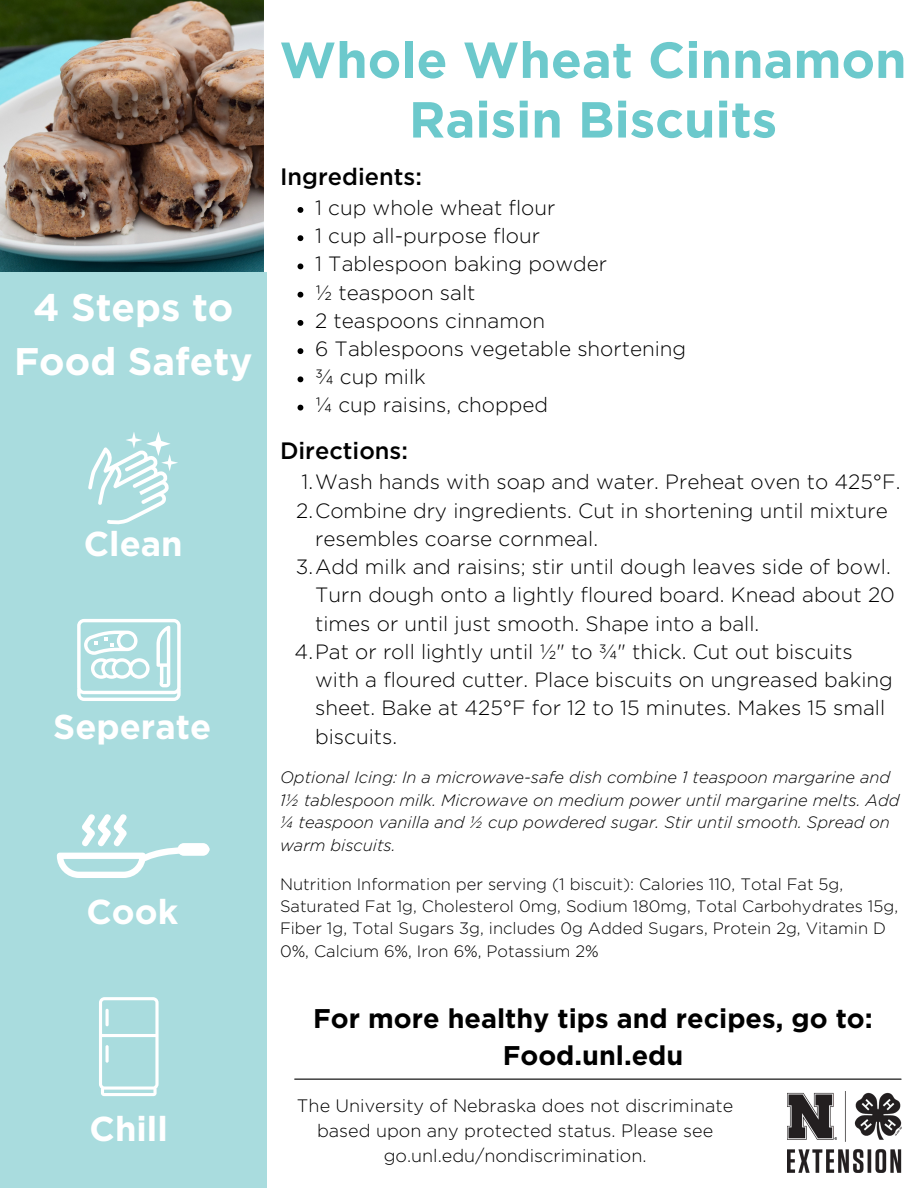
<style>
.page{position:relative;width:918px;height:1188px;background:#fff}
.page>*{position:absolute;margin:0;border:0;box-sizing:border-box;transform-origin:0 0}
.t1{font:700 50.55px/59.7px "Gotham";color:#6cc9cc;text-align:center}
.t2{font:700 38.4px/53.6px "Gotham";color:#fff;text-align:center}
.t3{font:700 34.5px "Gotham";color:#fff}
.t4{font:700 27px/37.2px "Gotham";color:#000;text-align:center}
.t5{font:500 23.7px "Gotham";color:#000}
.t6{font:300 20.7px/28.2px "Gotham";color:#000}
.t7{font:300 18px/24.8px "Gotham";color:#000;text-align:center}
.t8{font:300 16.5px/22.4px "Gotham";color:#000}
.t9{font:italic 300 16.5px/22.4px "Gotham";color:#000}
</style>
<div class="page">
<img style="left:0;top:0;width:263px;height:271px">
<div style="left:0;top:272px;width:267px;height:916px;background:#a9dcde"></div>
<svg style="left:298px;top:207px;width:5px;height:6px"></svg>
<svg style="left:298px;top:235px;width:5px;height:6px"></svg>
<svg style="left:298px;top:264px;width:5px;height:5px"></svg>
<svg style="left:298px;top:292px;width:5px;height:6px"></svg>
<svg style="left:298px;top:320px;width:5px;height:6px"></svg>
<svg style="left:298px;top:348px;width:5px;height:6px"></svg>
<svg style="left:298px;top:376px;width:5px;height:6px"></svg>
<svg style="left:298px;top:405px;width:5px;height:6px"></svg>
<img style="left:787px;top:1091px;width:115px;height:81px">
<svg style="left:88px;top:432px;width:90px;height:93px"></svg>
<svg style="left:77px;top:619px;width:104px;height:82px"></svg>
<svg style="left:57px;top:814px;width:153px;height:64px"></svg>
<svg style="left:99px;top:997px;width:60px;height:99px"></svg>
<hr style="left:106px;top:1009px;width:3px;height:17px;background:#fff;border-radius:2px">
<hr style="left:106px;top:1045px;width:3px;height:18px;background:#fff;border-radius:2px">
<hr style="left:295px;top:1079px;width:606px;height:1px;background:#000">
<p class="t2" style="left:14px;top:283px;width:240px">4 Steps to<br>Food Safety</p>
<p class="t3" style="left:84px;top:528px;width:100px">Clean</p>
<p class="t3" style="left:53px;top:712px;width:159px">Seperate</p>
<p class="t3" style="left:86px;top:896px;width:93px">Cook</p>
<p class="t3" style="left:90px;top:1114px;width:80px">Chill</p>
<p class="t1" style="left:280px;top:33px;width:629px">Whole Wheat Cinnamon<br>Raisin Biscuits</p>
<p class="t5" style="left:280px;top:166px;width:143px">Ingredients:</p>
<p class="t6" style="left:315px;top:195px;width:242px">1 cup whole wheat flour</p>
<p class="t6" style="left:315px;top:223px;width:226px">1 cup all-purpose flour</p>
<p class="t6" style="left:315px;top:251px;width:293px">1 Tablespoon baking powder</p>
<p class="t6" style="left:315px;top:279px;width:162px">½ teaspoon salt</p>
<p class="t6" style="left:315px;top:307px;width:231px">2 teaspoons cinnamon</p>
<p class="t6" style="left:315px;top:336px;width:373px">6 Tablespoons vegetable shortening</p>
<p class="t6" style="left:315px;top:364px;width:112px">¾ cup milk</p>
<p class="t6" style="left:315px;top:392px;width:234px">¼ cup raisins, chopped</p>
<p class="t5" style="left:280px;top:440px;width:130px">Directions:</p>
<p class="t6" style="left:301px;top:469px;width:601px">1.Wash hands with soap and water. Preheat oven to 425°F.</p>
<p class="t6" style="left:315px;top:497px;width:574px;text-indent:-19px">2.Combine dry ingredients. Cut in shortening until mixture resembles coarse cornmeal.</p>
<p class="t6" style="left:315px;top:554px;width:581px;text-indent:-19px">3.Add milk and raisins; stir until dough leaves side of bowl.<br>Turn dough onto a lightly floured board. Knead about 20 times or until just smooth. Shape into a ball.</p>
<p class="t6" style="left:315px;top:639px;width:579px;text-indent:-21px">4.Pat or roll lightly until ½" to ¾" thick. Cut out biscuits with a floured cutter. Place biscuits on ungreased baking sheet. Bake at 425°F for 12 to 15 minutes. Makes 15 small biscuits.</p>
<p class="t9" style="left:280px;top:767px;width:621px">Optional Icing: In a microwave-safe dish combine 1 teaspoon margarine and 1½ tablespoon milk. Microwave on medium power until margarine melts. Add ¼ teaspoon vanilla and ½ cup powdered sugar. Stir until smooth. Spread on warm biscuits.</p>
<p class="t8" style="left:280px;top:873px;width:620px">Nutrition Information per serving (1 biscuit): Calories 110, Total Fat 5g, Saturated Fat 1g, Cholesterol 0mg, Sodium 180mg, Total Carbohydrates 15g, Fiber 1g, Total Sugars 3g, includes 0g Added Sugars, Protein 2g, Vitamin D 0%, Calcium 6%, Iron 6%, Potassium 2%</p>
<p class="t4" style="left:313px;top:1001px;width:561px">For more healthy tips and recipes, go to:<br>Food.unl.edu</p>
<p class="t7" style="left:297px;top:1095px;width:438px">The University of Nebraska does not discriminate based upon any protected status. Please see go.unl.edu/nondiscrimination.</p>
</div>
